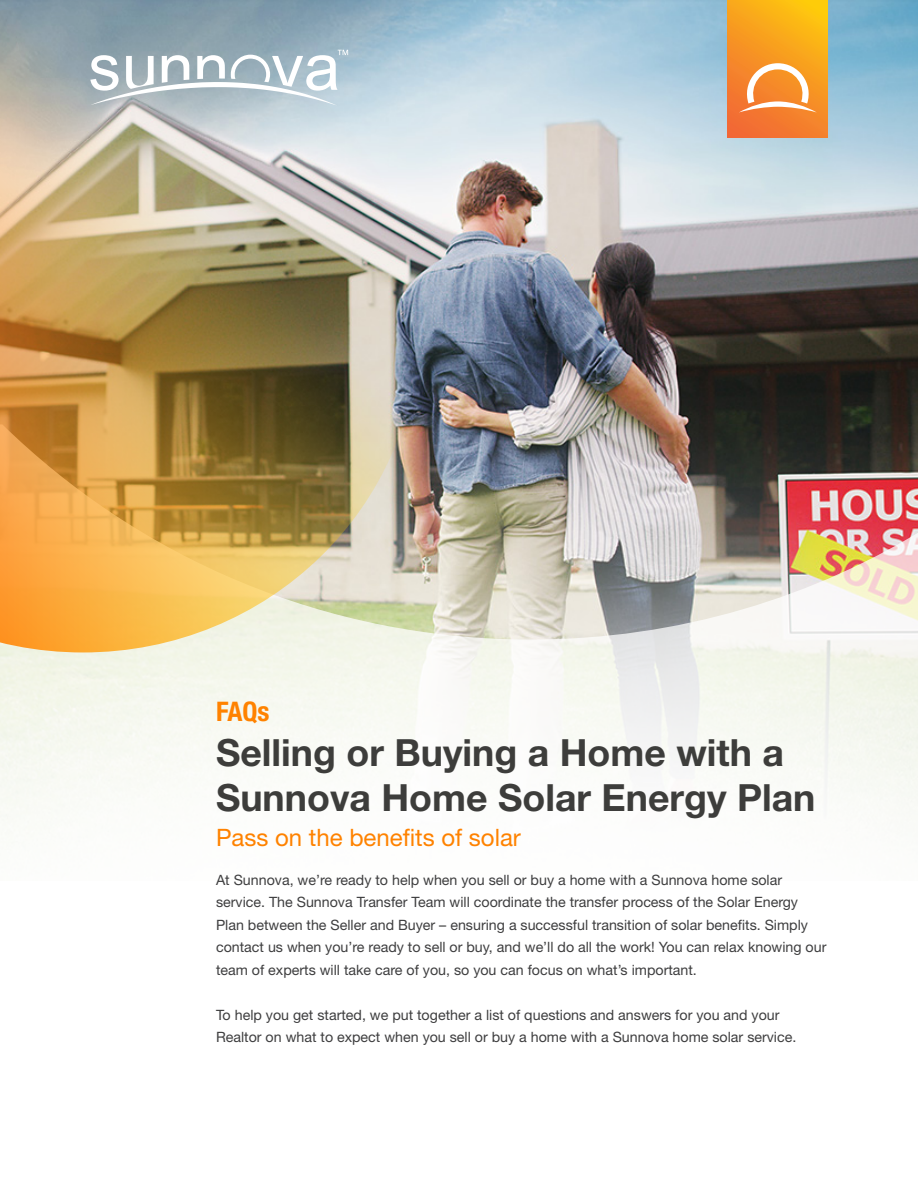
<style>
.page{position:relative;width:918px;height:1188px;background:#fff}
.page>*{position:absolute;margin:0;border:0;box-sizing:border-box;transform-origin:0 0}
.t1{font:700 37.5px "Helvetica Neue LT Std";color:#3d3d3b}
.t2{font:700 condensed 27px "Helvetica Neue LT Std";color:#ff8200}
.t3{font:24px "Helvetica Neue LT Std";color:#ff8200}
.t4{font:14.25px/22.5px "Helvetica Neue LT Std";color:#3e3e3f}
</style>
<div class="page">
<img style="left:0;top:0;width:918px;height:424px">
<img style="left:0;top:424px;width:918px;height:397px">
<img style="left:0;top:1px;width:418px;height:651px">
<svg style="left:728px;top:0;width:99px;height:138px;background:#f79920"></svg>
<svg style="left:739px;top:63px;width:78px;height:49px"></svg>
<svg style="left:90px;top:50px;width:258px;height:56px"></svg>
<p class="t2" style="left:216px;top:696px;width:55px">FAQs</p>
<p class="t1" style="left:216px;top:730px;width:569px">Selling or Buying a Home with a</p>
<p class="t1" style="left:216px;top:775px;width:601px">Sunnova Home Solar Energy Plan</p>
<p class="t3" style="left:216px;top:823px;width:306px">Pass on the benefits of solar</p>
<p class="t4" style="left:216px;top:868px;width:612px">At Sunnova, we’re ready to help when you sell or buy a home with a Sunnova home solar service. The Sunnova Transfer Team will coordinate the transfer process of the Solar Energy Plan between the Seller and Buyer – ensuring a successful transition of solar benefits. Simply contact us when you’re ready to sell or buy, and we’ll do all the work! You can relax knowing our team of experts will take care of you, so you can focus on what’s important.</p>
<p class="t4" style="left:216px;top:1003px;width:582px">To help you get started, we put together a list of questions and answers for you and your<br>Realtor on what to expect when you sell or buy a home with a Sunnova home solar service.</p>
</div>
